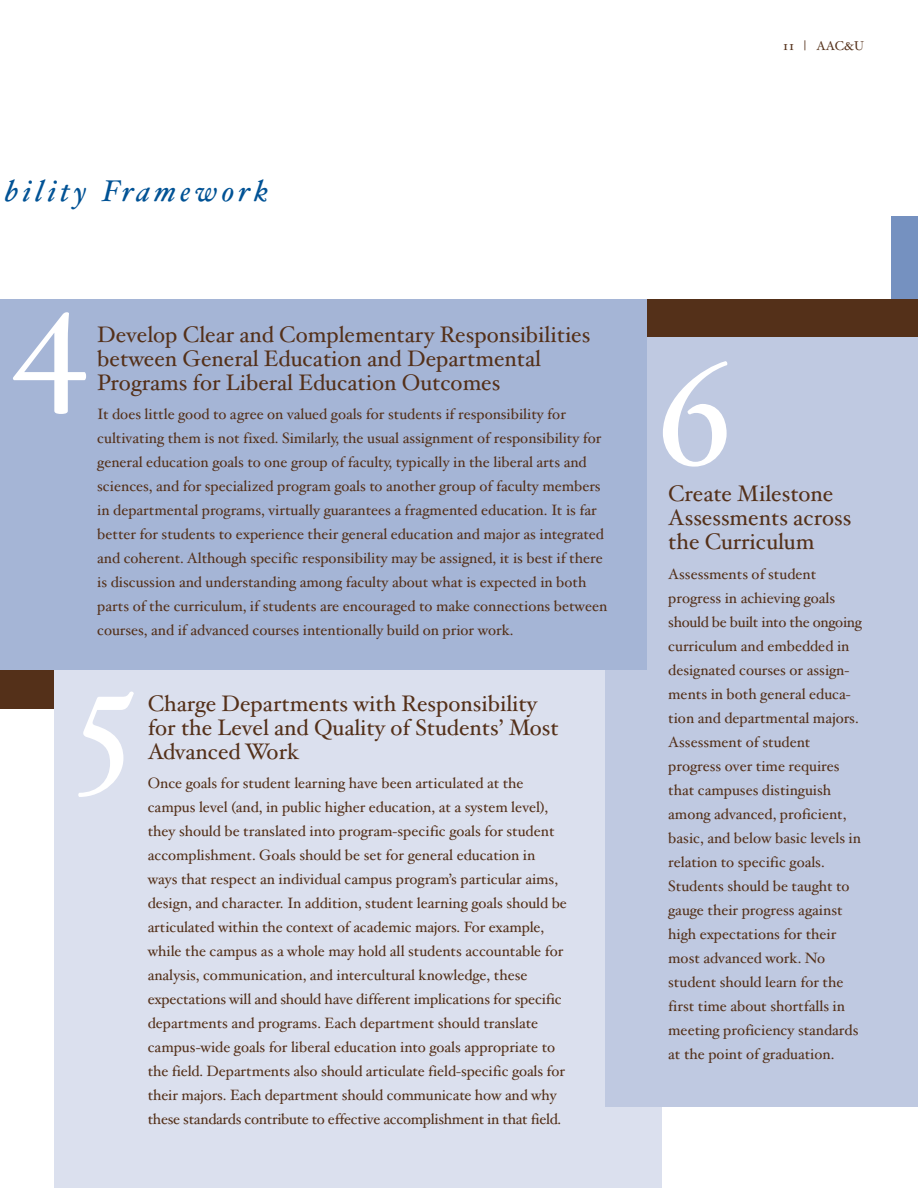
<style>
.page{position:relative;width:918px;height:1188px;background:#fff}
.page>*{position:absolute;margin:0;border:0;box-sizing:border-box;transform-origin:0 0}
.t1{font:150px "Hoefler Text";color:#fff}
.t2{font:italic 30px "Hoefler Text";letter-spacing:.14em;color:#005295}
.t3{font:22.5px/24px "Hoefler Text";color:#543019}
.t4{font:15px/24px "Hoefler Text";color:#543019}
.t5{font:12.75px "Hoefler Text";color:#543019}
.s1{font-size:13.5px}
.s2{font-family:"Hoefler Text Roman Small Caps";font-size:13.5px}
</style>
<div class="page">
<div style="left:891px;top:216px;width:27px;height:93px;background:#7591c0"></div>
<div style="left:640px;top:300px;width:278px;height:43px;background:#543019"></div>
<div style="left:0;top:547px;width:60px;height:162px;background:#543019"></div>
<div style="left:54px;top:590px;width:608px;height:598px;background:#dbe0ee"></div>
<div style="left:605px;top:338px;width:313px;height:769px;background:#bfc9e1"></div>
<div style="left:0;top:300px;width:646px;height:370px;background:#a5b5d6"></div>
<h2 class="t2" style="left:5px;top:179px;width:265px">bility Framework</h2>
<h1 class="t1" style="left:9px;top:273px;width:82px">4</h1>
<h3 class="t3" style="left:97px;top:326px;width:495px">Develop Clear and Complementary Responsibilities between General Education and Departmental<br>Programs for Liberal Education Outcomes</h3>
<p class="t4" style="left:97px;top:405px;width:512px">It does little good to agree on valued goals for students if responsibility for cultivating them is not fixed. Similarly, the usual assignment of responsibility for general education goals to one group of faculty, typically in the liberal arts and sciences, and for specialized program goals to another group of faculty members in departmental programs, virtually guarantees a fragmented education. It is far better for students to experience their general education and major as integrated and coherent. Although specific responsibility may be assigned, it is best if there is discussion and understanding among faculty about what is expected in both parts of the curriculum, if students are encouraged to make connections between courses, and if advanced courses intentionally build on prior work.</p>
<h1 class="t1" style="left:76px;top:656px;width:63px">5</h1>
<h3 class="t3" style="left:148px;top:695px;width:412px">Charge Departments with Responsibility for the Level and Quality of Students’ Most<br>Advanced Work</h3>
<p class="t4" style="left:148px;top:773px;width:421px">Once goals for student learning have been articulated at the campus level (and, in public higher education, at a system level), they should be translated into program-specific goals for student accomplishment. Goals should be set for general education in ways that respect an individual campus program’s particular aims, design, and character. In addition, student learning goals should be articulated within the context of academic majors. For example, while the campus as a whole may hold all students accountable for analysis, communication, and intercultural knowledge, these expectations will and should have different implications for specific departments and programs. Each department should translate campus-wide goals for liberal education into goals appropriate to the field. Departments also should articulate field-specific goals for their majors. Each department should communicate how and why these standards contribute to effective accomplishment in that field.</p>
<p class="t5" style="left:783px;top:41px;width:82px"><span class="s1">11</span> <span class="s2">|</span> AAC&amp;U</p>
<h1 class="t1" style="left:655px;top:357px;width:80px">6</h1>
<h3 class="t3" style="left:668px;top:485px;width:185px">Create Milestone<br>Assessments across the Curriculum</h3>
<p class="t4" style="left:668px;top:564px;width:195px">Assessments of student progress in achieving goals should be built into the ongoing curriculum and embedded in designated courses or assign&shy;ments in both general educa&shy;tion and departmental majors.<br>Assessment of student progress over time requires that campuses distinguish among advanced, proficient, basic, and below basic levels in relation to specific goals.<br>Students should be taught to gauge their progress against high expectations for their most advanced work. No student should learn for the first time about shortfalls in meeting proficiency standards at the point of graduation.</p>
</div>
